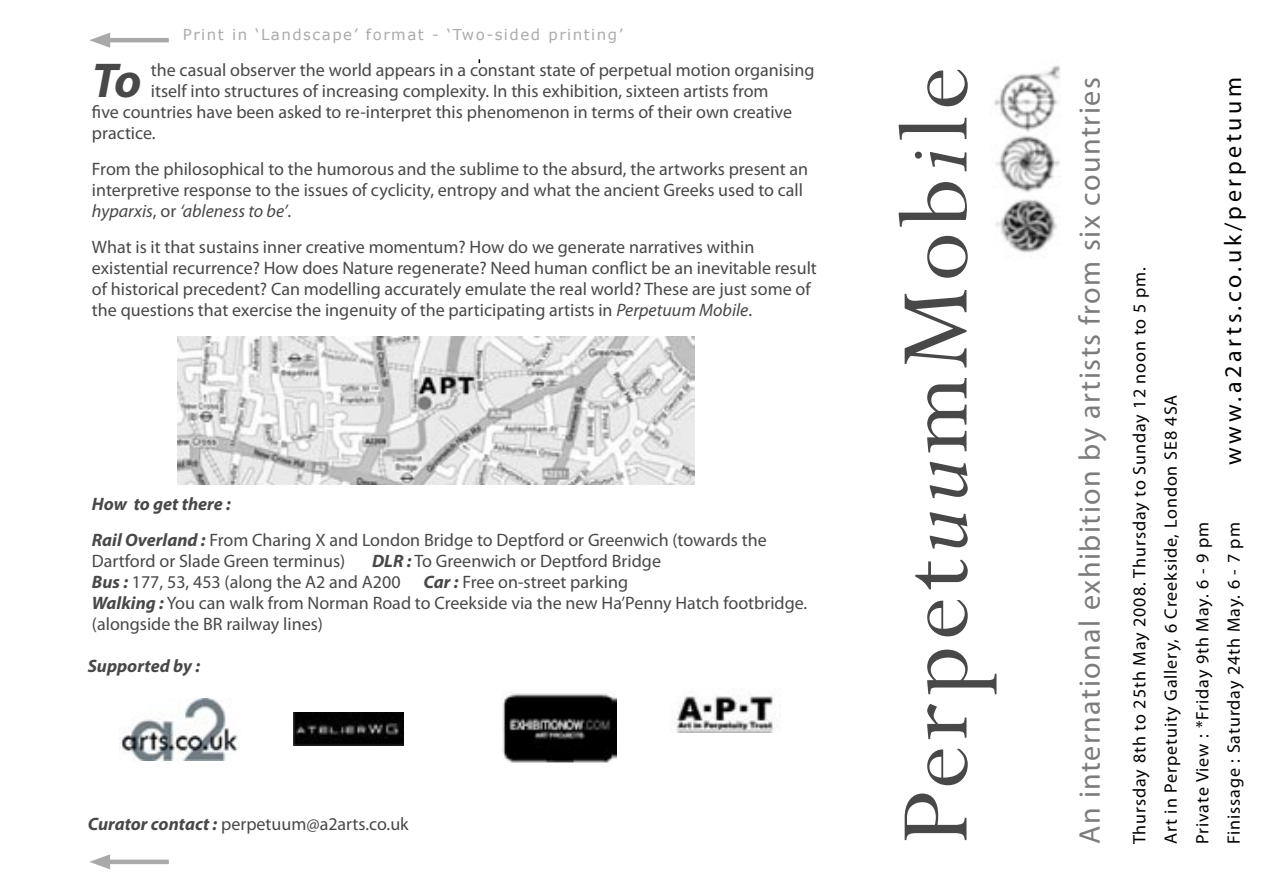
<style>
.page{position:relative;width:1263px;height:893px;background:#fff}
.page>*{position:absolute;margin:0;border:0;box-sizing:border-box;transform-origin:0 0}
.t1{font:108px "Perpetua";letter-spacing:.05em;color:#484848}
.heading_2{font:italic 700 49.2px "Myriad Pro";color:#484848}
.t2{font:30px "Myriad Pro";letter-spacing:.05em;color:#7c7c7c}
.t3{font:24px "Myriad Pro";letter-spacing:.15em;color:#000}
.heading_2-2{font:18px/21px "Myriad Pro";color:#484848}
.t4{font:18px "Myriad Pro";letter-spacing:.05em;color:#000}
.t5{font:italic 700 18px "Myriad Pro";color:#484848}
.t6{font:15px "Verdana";letter-spacing:.1em;color:#aaa}
.s1{font-style:italic}
.s2{font-weight:700;font-style:italic}
</style>
<div class="page">
<img style="left:994px;top:65px;width:66px;height:188px">
<img style="left:119px;top:699px;width:119px;height:61px">
<img style="left:293px;top:713px;width:110px;height:32px">
<img style="left:502px;top:693px;width:115px;height:70px">
<img style="left:676px;top:696px;width:98px;height:37px">
<hr style="left:102px;top:860px;width:67px;height:4px;background:#a9a9a9">
<svg style="left:89px;top:854px;width:21px;height:15px"></svg>
<hr style="left:102px;top:38px;width:67px;height:4px;background:#a9a9a9">
<svg style="left:89px;top:33px;width:21px;height:15px"></svg>
<img style="left:177px;top:336px;width:518px;height:149px">
<p class="t6" style="left:183px;top:25px;width:441px">Print in ‘Landscape’ format - ‘Two-sided printing’</p>
<p class="heading_2" style="left:92px;top:48px;width:51px">To</p>
<p class="heading_2-2" style="left:151px;top:59px;width:665px">the casual observer the world appears in a constant state of perpetual motion organising</p>
<p class="heading_2-2" style="left:151px;top:80px;width:619px">itself into structures of increasing complexity. In this exhibition, sixteen artists from</p>
<p class="heading_2-2" style="left:92px;top:101px;width:702px">five countries have been asked to re-interpret this phenomenon in terms of their own creative</p>
<p class="heading_2-2" style="left:92px;top:122px;width:65px">practice.</p>
<p class="heading_2-2" style="left:92px;top:158px;width:718px">From the philosophical to the humorous and the sublime to the absurd, the artworks present an interpretive response to the issues of cyclicity, entropy and what the ancient Greeks used to call <span class="s1">hyparxis</span>, or <span class="s1">‘ableness to be’</span>.</p>
<p class="heading_2-2" style="left:92px;top:236px;width:726px">What is it that sustains inner creative momentum? How do we generate narratives within existential recurrence? How does Nature regenerate? Need human conflict be an inevitable result of historical precedent? Can modelling accurately emulate the real world? These are just some of the questions that exercise the ingenuity of the participating artists in <span class="s1">Perpetuum Mobile</span>.</p>
<p class="t5" style="left:92px;top:492px;width:140px">How to get there :</p>
<p class="heading_2-2" style="left:92px;top:529px;width:676px"><span class="s2">Rail Overland :</span> From Charing X and London Bridge to Deptford or Greenwich (towards the<br>Dartford or Slade Green terminus)</p>
<p class="heading_2-2" style="left:92px;top:550px;width:570px;text-indent:280px"><span class="s2">DLR :</span> To Greenwich or Deptford Bridge<br><span class="s2">Bus :</span> 177, 53, 453 (along the A2 and A200</p>
<p class="heading_2-2" style="left:92px;top:571px;width:717px;text-indent:331px"><span class="s2">Car :</span> Free on-street parking<br><span class="s2">Walking :</span> You can walk from Norman Road to Creekside via the new Ha’Penny Hatch footbridge. (alongside the BR railway lines)</p>
<p class="t5" style="left:88px;top:654px;width:114px">Supported by :</p>
<p class="heading_2-2" style="left:88px;top:813px;width:322px"><span class="s2">Curator contact :</span> perpetuum@a2arts.co.uk</p>
<p class="t1" style="left:867px;top:844px;width:779px;rotate:-90deg">Perpet<span class="s1">uu</span>mMob<span class="s1">i</span>le</p>
<p class="t2" style="left:1071px;top:844px;width:768px;rotate:-90deg">An international exhibition by artists from six countries</p>
<p class="t4" style="left:1128px;top:844px;width:578px;rotate:-90deg">Thursday 8th to 25th May 2008. Thursday to Sunday 12 noon to 5 pm.</p>
<p class="t4" style="left:1160px;top:844px;width:451px;rotate:-90deg">Art in Perpetuity Gallery, 6 Creekside, London SE8 4SA</p>
<p class="t3" style="left:1218px;top:465px;width:390px;rotate:-90deg">www.a2arts.co.uk/perpetuum</p>
<p class="t4" style="left:1191px;top:844px;width:324px;rotate:-90deg">Private View : *Friday 9th May. 6 - 9 pm</p>
<p class="t4" style="left:1223px;top:844px;width:323px;rotate:-90deg">Finissage : Saturday 24th May. 6 - 7 pm</p>
</div>
